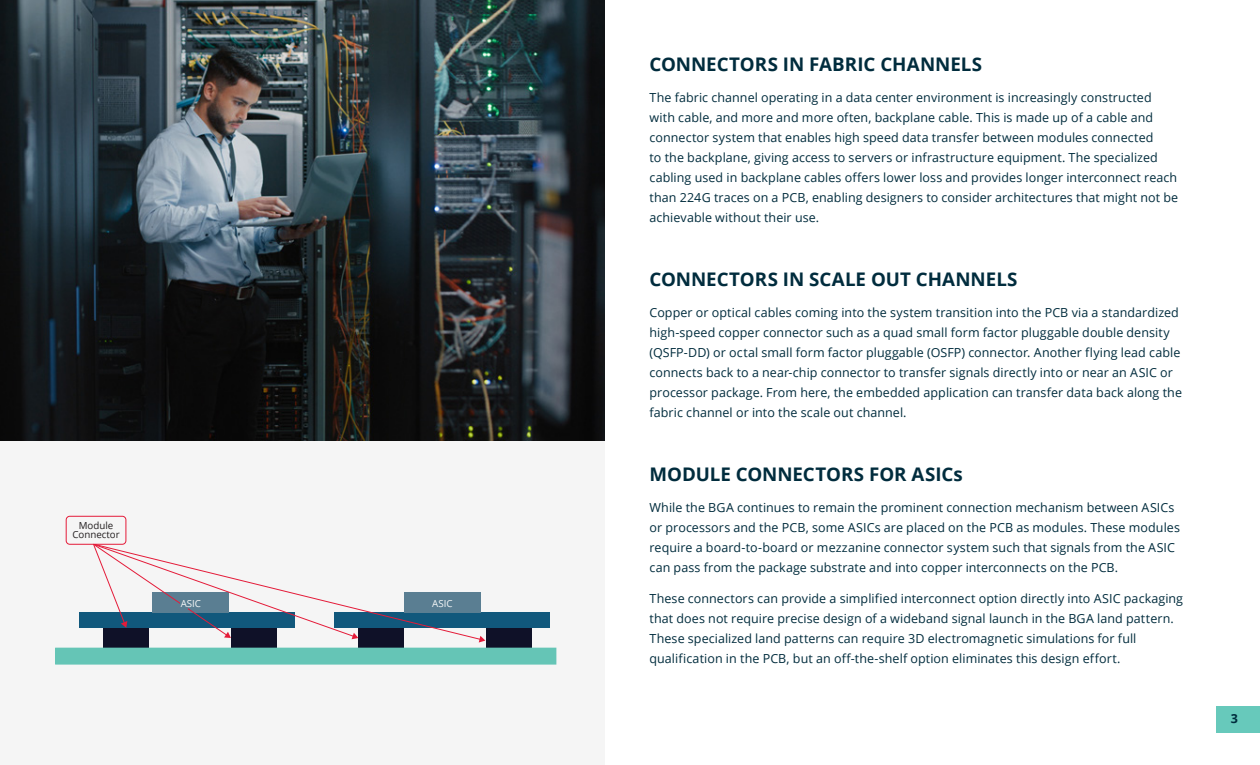
<style>
.page{position:relative;width:1260px;height:765px;background:#fff}
.page>*{position:absolute;margin:0;border:0;box-sizing:border-box;transform-origin:0 0}
.Body_Copy_-_Dark{font:700 18.75px "Open Sans";letter-spacing:-.005em;color:#002c3d}
.Body_Copy_-_Dark-2{font:12.5px/20px "Open Sans";letter-spacing:.005em;color:#002c3d}
.t1{font:700 12.5px "Open Sans";color:#002c3d}
.t2{font:9.75px/8.4px "Open Sans";color:#231f20;text-align:center}
.t3{font:9.75px "Open Sans";color:#f6f8f8}
</style>
<div class="page">
<div style="left:0;top:422px;width:605px;height:343px;background:#f5f5f5"></div>
<img style="left:0;top:0;width:605px;height:440px">
<div style="left:66px;top:516px;width:60px;height:29px;border:1px solid #e41b39;border-radius:4px"></div>
<div style="left:104px;top:628px;width:45px;height:20px;background:#0f1128"></div>
<div style="left:79px;top:612px;width:216px;height:16px;background:#11587c"></div>
<div style="left:335px;top:612px;width:215px;height:16px;background:#11587c"></div>
<div style="left:231px;top:628px;width:45px;height:20px;background:#0f1128"></div>
<div style="left:358px;top:628px;width:46px;height:20px;background:#0f1128"></div>
<div style="left:486px;top:628px;width:45px;height:20px;background:#0f1128"></div>
<svg style="left:93px;top:543px;width:392px;height:100px"></svg>
<div style="left:180px;top:603px;width:7px;height:6px;background:#5a7e92"></div>
<div style="left:56px;top:648px;width:500px;height:16px;background:#65c5b6"></div>
<div style="left:1216px;top:707px;width:44px;height:26px;background:#67c9bb"></div>
<p class="t2" style="left:72px;top:521px;width:49px">Module<br>Connector</p>
<p class="t3" style="left:181px;top:597px;width:22px">ASIC</p>
<p class="t3" style="left:432px;top:597px;width:22px">ASIC</p>
<p class="Body_Copy_-_Dark" style="left:650px;top:51px;width:334px">CONNECTORS IN FABRIC CHANNELS</p>
<p class="Body_Copy_-_Dark-2" style="left:650px;top:87px;width:530px">The fabric channel operating in a data center environment is increasingly constructed with cable, and more and more often, backplane cable. This is made up of a cable and connector system that enables high speed data transfer between modules connected<br>to the backplane, giving access to servers or infrastructure equipment. The specialized cabling used in backplane cables offers lower loss and provides longer interconnect reach than 224G traces on a PCB, enabling designers to consider architectures that might not be achievable without their use.</p>
<p class="Body_Copy_-_Dark" style="left:650px;top:266px;width:370px">CONNECTORS IN SCALE OUT CHANNELS</p>
<p class="Body_Copy_-_Dark-2" style="left:650px;top:302px;width:534px">Copper or optical cables coming into the system transition into the PCB via a standardized high-speed copper connector such as a quad small form factor pluggable double density (QSFP-DD) or octal small form factor pluggable (OSFP) connector. Another flying lead cable connects back to a near-chip connector to transfer signals directly into or near an ASIC or processor package. From here, the embedded application can transfer data back along the fabric channel or into the scale out channel.</p>
<p class="Body_Copy_-_Dark" style="left:650px;top:461px;width:315px">MODULE CONNECTORS FOR ASICs</p>
<p class="Body_Copy_-_Dark-2" style="left:650px;top:497px;width:532px">While the BGA continues to remain the prominent connection mechanism between ASICs or processors and the PCB, some ASICs are placed on the PCB as modules. These modules require a board-to-board or mezzanine connector system such that signals from the ASIC can pass from the package substrate and into copper interconnects on the PCB.</p>
<p class="Body_Copy_-_Dark-2" style="left:650px;top:588px;width:535px">These connectors can provide a simplified interconnect option directly into ASIC packaging that does not require precise design of a wideband signal launch in the BGA land pattern.<br>These specialized land patterns can require 3D electromagnetic simulations for full qualification in the PCB, but an off-the-shelf option eliminates this design effort.</p>
<p class="t1" style="left:1231px;top:710px;width:9px">3</p>
</div>
